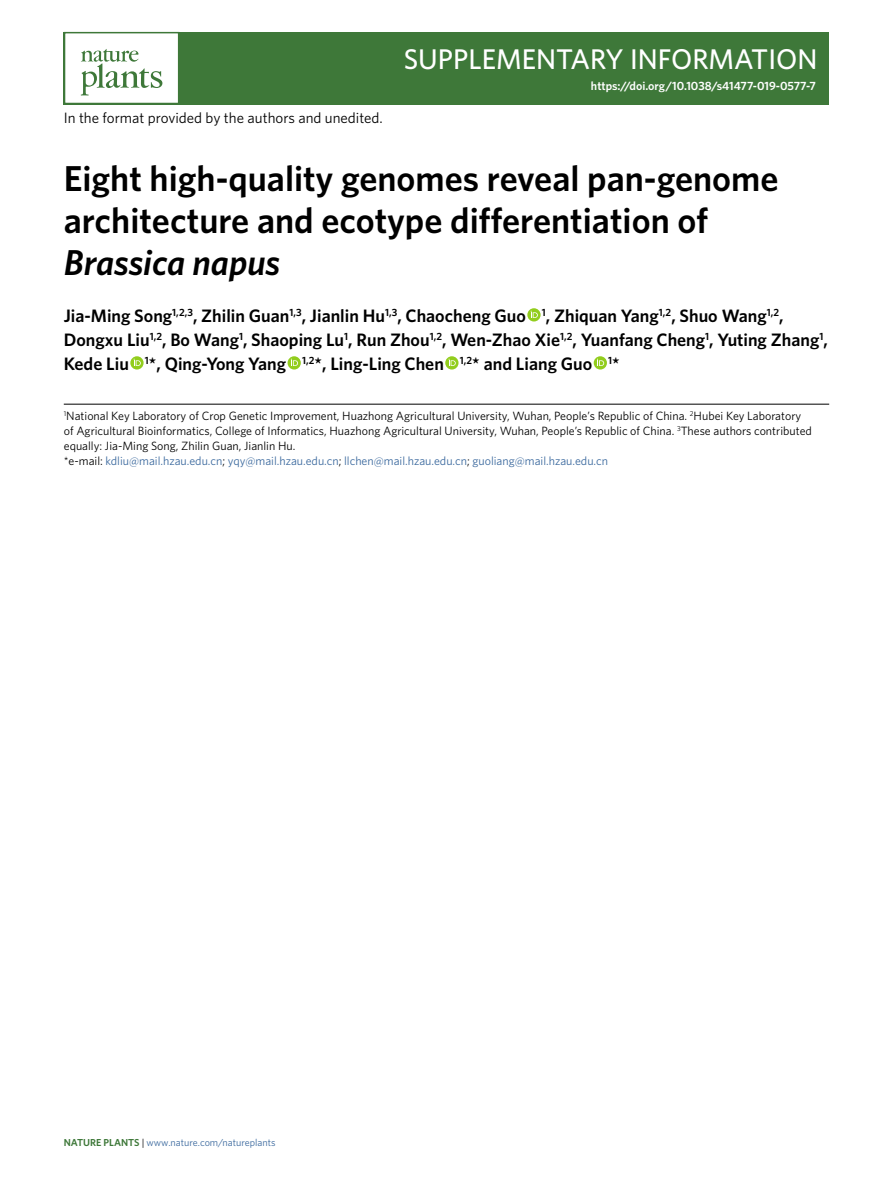
<style>
.page{position:relative;width:893px;height:1187px;background:#fff}
.page>*{position:absolute;margin:0;border:0;box-sizing:border-box;transform-origin:0 0}
.t1{font:600 36px/42px "Whitney";color:#000}
.t2{font:italic 600 36px "Whitney";color:#000}
.t3{font:500 30px "Whitney";color:#fff}
.t4{font:500 28.5px "Whitney";color:#fff}
.t5{font:600 18px/24px "Whitney";color:#000}
.t6{font:15px "Whitney";color:#000}
.t7{font:12px/15px "Whitney";color:#000}
.t8{font:600 12px "Whitney";color:#fff}
.t9{font:10.2px "Whitney";color:#3b699e}
.s1{color:#3b699e}
.s2{font-weight:600;color:#3e7839}
.s3{color:#000}
</style>
<div class="page">
<div style="left:64px;top:32px;width:765px;height:72px;background:#3e7839"></div>
<div style="left:64px;top:32px;width:115px;height:72px;background:#fff;border:2px solid #3e7839"></div>
<svg style="left:81px;top:49px;width:81px;height:46px"></svg>
<hr style="left:64px;top:404px;width:765px;height:1px;background:#000">
<svg style="left:527px;top:308px;width:14px;height:13px"></svg>
<svg style="left:531px;top:310px;width:7px;height:8px"></svg>
<svg style="left:130px;top:356px;width:14px;height:13px"></svg>
<svg style="left:134px;top:358px;width:7px;height:8px"></svg>
<svg style="left:288px;top:356px;width:13px;height:13px"></svg>
<svg style="left:291px;top:358px;width:7px;height:8px"></svg>
<svg style="left:445px;top:356px;width:13px;height:13px"></svg>
<svg style="left:449px;top:358px;width:7px;height:8px"></svg>
<svg style="left:594px;top:356px;width:13px;height:13px"></svg>
<svg style="left:597px;top:358px;width:7px;height:8px"></svg>
<p class="t6" style="left:64px;top:108px;width:321px">In the format provided by the authors and unedited.</p>
<h2 class="t3" style="left:690px;top:39px;width:129px">ARTICLES</h2>
<p class="t8" style="left:591px;top:78px;width:226px">https://doi.org/10.1038/s41477-019-0577-7</p>
<h3 class="t4" style="left:404px;top:40px;width:415px">SUPPLEMENTARY INFORMATION</h3>
<h1 class="t1" style="left:64px;top:157px;width:716px">Eight high-quality genomes reveal pan-genome architecture and ecotype differentiation of</h1>
<h1 class="t2" style="left:64px;top:238px;width:218px">Brassica napus</h1>
<p class="t5" style="left:64px;top:303px;width:765px">Jia-Ming Song<sup>1,2,3</sup>, Zhilin Guan<sup>1,3</sup>, Jianlin Hu<sup>1,3</sup>, Chaocheng Guo <sup>1</sup>, Zhiquan Yang<sup>1,2</sup>, Shuo Wang<sup>1,2</sup>,<br>Dongxu Liu<sup>1,2</sup>, Bo Wang<sup>1</sup>, Shaoping Lu<sup>1</sup>, Run Zhou<sup>1,2</sup>, Wen-Zhao Xie<sup>1,2</sup>, Yuanfang Cheng<sup>1</sup>, Yuting Zhang<sup>1</sup>,<br>Kede Liu <sup>1</sup>*, Qing-Yong Yang <sup>1,2</sup>*, Ling-Ling Chen <sup>1,2</sup>* and Liang Guo <sup>1</sup>*</p>
<p class="t7" style="left:64px;top:408px;width:750px"><sup>1</sup>National Key Laboratory of Crop Genetic Improvement, Huazhong Agricultural University, Wuhan, People’s Republic of China. <sup>2</sup>Hubei Key Laboratory of Agricultural Bioinformatics, College of Informatics, Huazhong Agricultural University, Wuhan, People’s Republic of China. <sup>3</sup>These authors contributed equally: Jia-Ming Song, Zhilin Guan, Jianlin Hu.<br>*e-mail: <span class="s1">kdliu@mail.hzau.edu.cn</span>; <span class="s1">yqy@mail.hzau.edu.cn</span>; <span class="s1">llchen@mail.hzau.edu.cn</span>; <span class="s1">guoliang@mail.hzau.edu.cn</span></p>
<p class="t9" style="left:64px;top:1135px;width:213px"><span class="s2">Nature Plants</span> <span class="s3">|</span> www.nature.com/natureplants</p>
</div>
